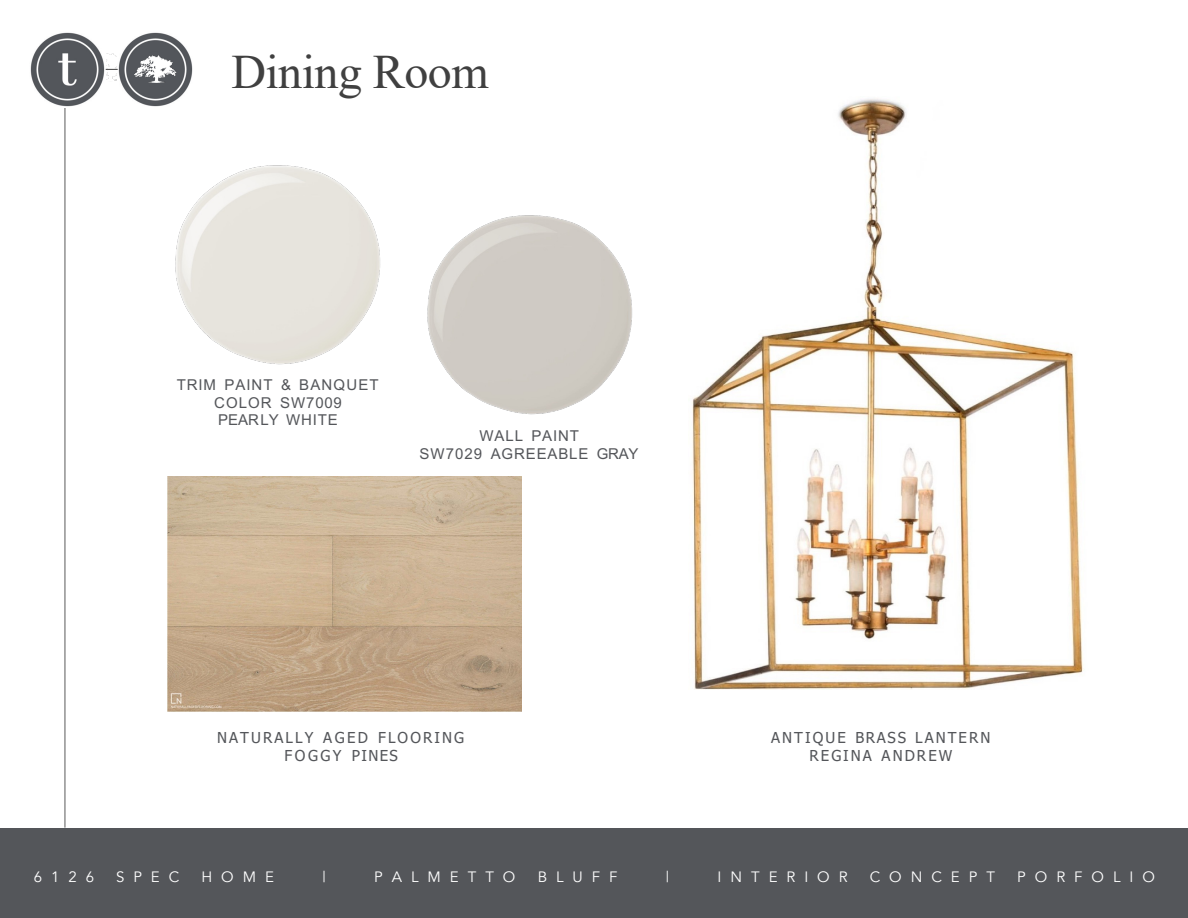
<style>
.page{position:relative;width:1188px;height:918px;background:#fff}
.page>*{position:absolute;margin:0;border:0;box-sizing:border-box;transform-origin:0 0}
.t1{font:48px "Times New Roman";letter-spacing:-.01em;color:#404040}
.t2{font:15px/18px "Arial";letter-spacing:.06em;color:#54565a;text-align:center}
.t3{font:15px/18px "Tahoma";letter-spacing:.14em;color:#54565a;text-align:center}
.t4{font:15px "Avenir";letter-spacing:.6em;color:#fff}
</style>
<div class="page">
<img style="left:106px;top:53px;width:12px;height:28px">
<div style="left:0;top:828px;width:1188px;height:90px;background:#54565a"></div>
<hr style="left:65px;top:97px;width:1px;height:731px;background:#595959">
<img style="left:30px;top:32px;width:76px;height:76px">
<img style="left:118px;top:32px;width:75px;height:75px">
<svg style="left:106px;top:69px;width:12px;height:1px"></svg>
<div style="left:139px;top:51px;width:37px;height:37px;background:#53565b;border-radius:50%"></div>
<img style="left:134px;top:55px;width:44px;height:29px">
<img style="left:692px;top:98px;width:392px;height:592px">
<img style="left:175px;top:165px;width:206px;height:200px">
<img style="left:427px;top:215px;width:206px;height:200px">
<img style="left:168px;top:476px;width:353px;height:236px">
<h1 class="t1" style="left:231px;top:45px;width:259px">Dining Room</h1>
<p class="t2" style="left:177px;top:376px;width:203px">TRIM PAINT &amp; BANQUET<br>COLOR SW7009</p>
<p class="t2" style="left:218px;top:411px;width:121px">PEARLY WHITE</p>
<p class="t2" style="left:420px;top:427px;width:220px">WALL PAINT<br>SW7029 AGREEABLE GRAY</p>
<p class="t3" style="left:217px;top:728px;width:248px">NATURALLY AGED FLOORING<br>FOGGY PINES</p>
<p class="t3" style="left:771px;top:728px;width:221px">ANTIQUE BRASS LANTERN<br>REGINA ANDREW</p>
<p class="t4" style="left:34px;top:867px;width:62px">6126</p>
<p class="t4" style="left:116px;top:867px;width:65px">SPEC</p>
<p class="t4" style="left:201px;top:867px;width:74px">HOME</p>
<p class="t4" style="left:322px;top:867px;width:5px">|</p>
<p class="t4" style="left:374px;top:867px;width:143px">PALMETTO</p>
<p class="t4" style="left:538px;top:867px;width:81px">BLUFF</p>
<p class="t4" style="left:666px;top:867px;width:5px">|</p>
<p class="t4" style="left:718px;top:867px;width:132px">INTERIOR</p>
<p class="t4" style="left:870px;top:867px;width:127px">CONCEPT</p>
<p class="t4" style="left:1017px;top:867px;width:139px">PORFOLIO</p>
</div>
